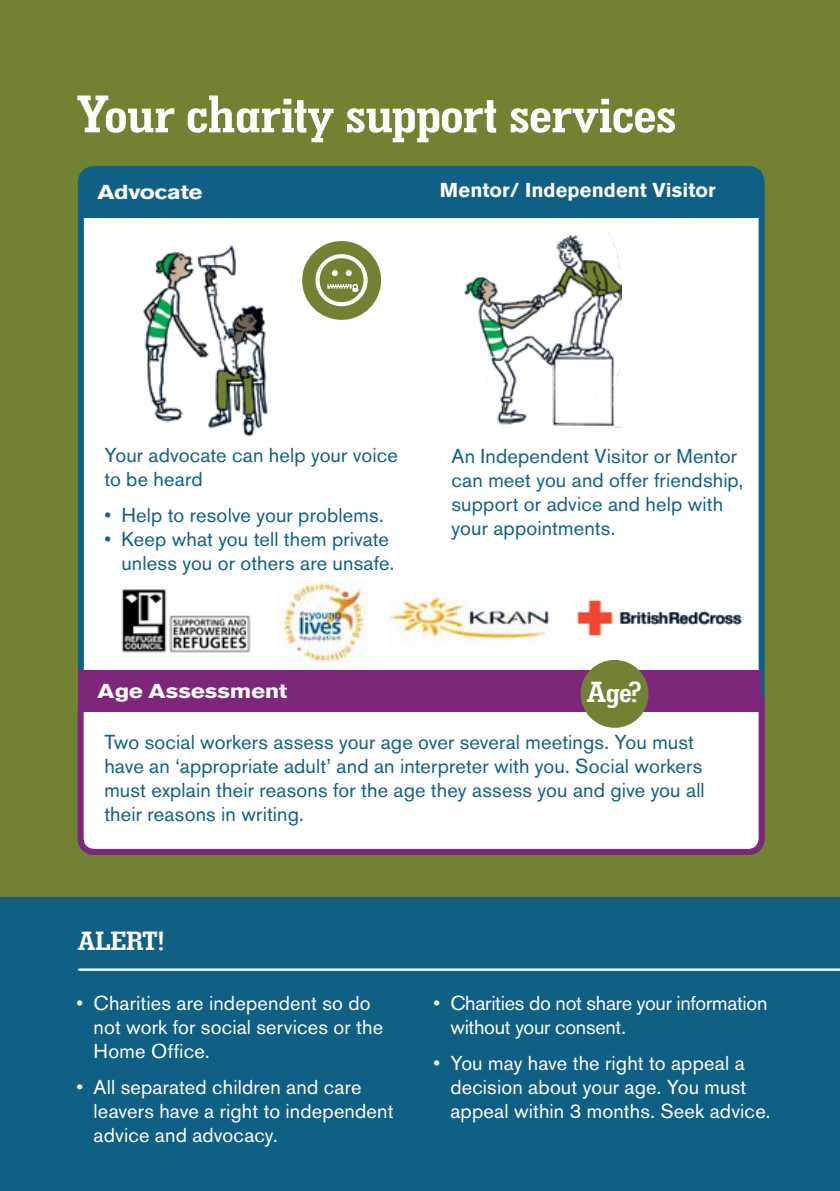
<style>
.page{position:relative;width:840px;height:1191px;background:#fff}
.page>*{position:absolute;margin:0;border:0;box-sizing:border-box;transform-origin:0 0}
.t1{font:700 condensed 54px "Geometric Slab 703 BT";letter-spacing:-.015em;color:#fff;scale:1.21 1}
.t2{font:700 condensed 29.8px "Geometric Slab 703 BT";color:#fff;scale:1.21 1}
.t3{font:700 condensed 27px "Geometric Slab 703 BT";letter-spacing:-.015em;color:#fff;scale:1.21 1}
.t4{font:20px/24px "Akzidenz Grotesk BE";letter-spacing:.01em;color:#106085}
.t5{font:20px/24px "Akzidenz Grotesk BE";letter-spacing:.005em;color:#fff}
.t6{font:20px/24px "Akzidenz Grotesk BE";letter-spacing:-.015em;color:#fff}
.t7{font:700 20px "Akzidenz Grotesk BE";letter-spacing:.005em;color:#fff}
.t8{font:700 20px "Akzidenz Grotesk BE";letter-spacing:.005em;color:#fff;scale:1.21 1}
.t9{font:700 20px "Akzidenz Grotesk BE";letter-spacing:-.015em;color:#fff;scale:1.21 1}
</style>
<div class="page">
<div style="left:0;top:0;width:839px;height:1191px;background:#738133"></div>
<div style="left:0;top:898px;width:839px;height:293px;background:#106085"></div>
<div style="left:81px;top:169px;width:680px;height:683px;background:#fff;border-radius:14px"></div>
<div style="left:78px;top:166px;width:686px;height:689px;border:6px solid #106085;border-radius:14px"></div>
<div style="left:83px;top:170px;width:677px;height:47px;background:#106085"></div>
<hr style="left:79px;top:968px;width:760px;height:2px;background:#fff">
<img style="left:143px;top:245px;width:166px;height:192px">
<img style="left:464px;top:233px;width:157px;height:195px">
<img style="left:121px;top:589px;width:130px;height:64px">
<img style="left:277px;top:581px;width:91px;height:81px">
<img style="left:388px;top:597px;width:162px;height:48px">
<img style="left:576px;top:600px;width:167px;height:36px">
<div style="left:302px;top:241px;width:79px;height:79px;background:#738133;border-radius:50%"></div>
<svg style="left:315px;top:254px;width:52px;height:52px"></svg>
<svg style="left:77px;top:692px;width:688px;height:163px"></svg>
<div style="left:78px;top:670px;width:682px;height:41px;background:#7e267b"></div>
<div style="left:580px;top:660px;width:68px;height:68px;background:#738133;border-radius:50%"></div>
<h1 class="t1" style="left:76px;top:80px;width:497px">Your charity support services</h1>
<p class="t9" style="left:97px;top:180px;width:88px">Advocate</p>
<p class="t7" style="left:439px;top:179px;width:277px">Mentor/ Independent Visitor</p>
<p class="t4" style="left:104px;top:443px;width:295px">Your advocate can help your voice to be heard</p>
<p class="t4" style="left:104px;top:503px;width:281px">• Help to resolve your problems.</p>
<p class="t4" style="left:104px;top:527px;width:291px;text-align:right">• Keep what you tell them private unless you or others are unsafe.</p>
<p class="t4" style="left:451px;top:444px;width:293px">An Independent Visitor or Mentor can meet you and offer friendship, support or advice and help with your appointments.</p>
<p class="t8" style="left:97px;top:679px;width:158px">Age Assessment</p>
<h2 class="t2" style="left:586px;top:673px;width:47px">Age?</h2>
<p class="t4" style="left:104px;top:729px;width:601px">Two social workers assess your age over several meetings. You must have an ‘appropriate adult’ and an interpreter with you. Social workers must explain their reasons for the age they assess you and give you all their reasons in writing.</p>
<h3 class="t3" style="left:78px;top:923px;width:74px">alert!</h3>
<p class="t5" style="left:94px;top:991px;width:291px;text-indent:-17px">• Charities are independent so do not work for social services or the<br>Home Office.</p>
<p class="t5" style="left:94px;top:1075px;width:301px;text-indent:-17px">• All separated children and care leavers have a right to independent advice and advocacy.</p>
<p class="t6" style="left:450px;top:991px;width:318px;text-indent:-17px">• Charities do not share your information without your consent.</p>
<p class="t5" style="left:450px;top:1051px;width:321px;text-indent:-17px">• You may have the right to appeal a decision about your age. You must appeal within 3 months. Seek advice.</p>
</div>
